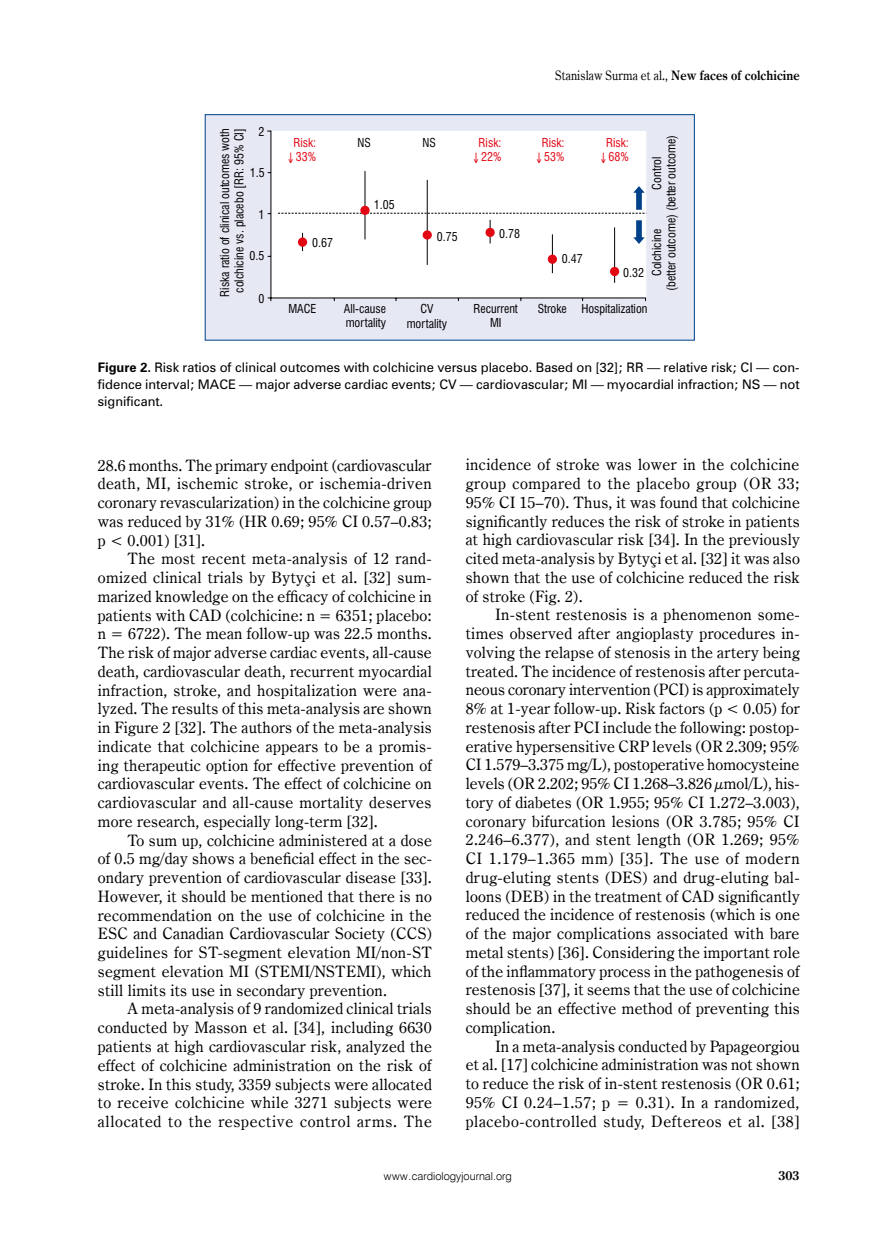
<style>
.page{position:relative;width:872px;height:1234px;background:#fff}
.page>*{position:absolute;margin:0;border:0;box-sizing:border-box;transform-origin:0 0}
.t1{font:15.75px/18.8px "Century Oldst EU";letter-spacing:.015em;color:#000;text-align:justify}
.t2{font:13.05px "Century Oldst EU";letter-spacing:.005em;color:#000;scale:.9 1}
.t3{font:700 12.75px "Century Oldst EU";color:#000}
.t4{font:12px/14.4px "Swis 721 Cn EU";color:#000}
.t5{font:12px/17.2px "Zurich PL";color:#000;text-align:justify}
.t6{font:12px "Swis 721 Cn EU";color:#e30613}
.t7{font:10.95px "Swis 721 Lt EU";color:#000}
.s1{font-weight:700}
</style>
<div class="page">
<div style="left:205px;top:115px;width:489px;height:225px;background:#e6e8f4"></div>
<div style="left:205px;top:114px;width:489px;height:226px;border:1px solid #004289"></div>
<div style="left:267px;top:130px;width:379px;height:172px;background:#fff"></div>
<hr style="left:614px;top:227px;width:1px;height:56px;background:#000">
<hr style="left:427px;top:180px;width:1px;height:85px;background:#000">
<hr style="left:365px;top:171px;width:1px;height:68px;background:#000">
<svg style="left:490px;top:220px;width:1px;height:23px"></svg>
<hr style="left:552px;top:234px;width:1px;height:39px;background:#000">
<div style="left:298px;top:237px;width:9px;height:10px;background:#e30613;border-radius:50%"></div>
<div style="left:422px;top:230px;width:10px;height:9px;background:#e30613;border-radius:50%"></div>
<div style="left:485px;top:228px;width:10px;height:9px;background:#e30613;border-radius:50%"></div>
<div style="left:548px;top:254px;width:9px;height:10px;background:#e30613;border-radius:50%"></div>
<div style="left:610px;top:267px;width:9px;height:9px;background:#e30613;border-radius:50%"></div>
<svg style="left:633px;top:220px;width:11px;height:24px"></svg>
<svg style="left:278px;top:186px;width:368px;height:28px;background:#f5f4f5"></svg>
<p class="t4" style="left:259px;top:124px;width:7px">2</p>
<p class="t4" style="left:217px;top:296px;width:170px;rotate:-90deg">Riska ratio of clinical outcomes woth colchicine vs. placebo [RR: 95% CI]</p>
<p class="t4" style="left:250px;top:165px;width:16px">1.5</p>
<p class="t4" style="left:259px;top:207px;width:7px">1</p>
<p class="t4" style="left:250px;top:249px;width:16px">0.5</p>
<p class="t4" style="left:259px;top:291px;width:7px">0</p>
<p class="t6" style="left:293px;top:134px;width:24px">Risk:</p>
<p class="t4" style="left:357px;top:135px;width:15px">NS</p>
<p class="t6" style="left:286px;top:149px;width:32px">➢33%</p>
<p class="t4" style="left:312px;top:236px;width:22px">0.67</p>
<p class="t4" style="left:374px;top:197px;width:22px">1.05</p>
<p class="t2" style="left:555px;top:68px;width:273px">Stanislaw Surma et al., <span class="s1">New faces of colchicine</span></p>
<p class="t4" style="left:422px;top:135px;width:15px">NS</p>
<p class="t6" style="left:478px;top:134px;width:24px">Risk:</p>
<p class="t6" style="left:471px;top:149px;width:32px">➢22%</p>
<p class="t6" style="left:541px;top:134px;width:24px">Risk:</p>
<p class="t6" style="left:534px;top:149px;width:32px">➢53%</p>
<p class="t4" style="left:437px;top:229px;width:22px">0.75</p>
<p class="t4" style="left:499px;top:226px;width:22px">0.78</p>
<p class="t4" style="left:562px;top:251px;width:22px">0.47</p>
<p class="t6" style="left:606px;top:134px;width:24px">Risk:</p>
<p class="t6" style="left:598px;top:149px;width:32px">➢68%</p>
<p class="t4" style="left:623px;top:265px;width:22px">0.32</p>
<p class="t4" style="left:649px;top:291px;width:157px;text-indent:15px;rotate:-90deg">Colchicine<br>(better outcome) (better outcome)</p>
<p class="t4" style="left:649px;top:189px;width:34px;rotate:-90deg">Control</p>
<p class="t4" style="left:288px;top:301px;width:30px">MACE</p>
<p class="t4" style="left:344px;top:301px;width:44px">All-cause mortality</p>
<p class="t4" style="left:407px;top:301px;width:42px;text-align:center">CV mortality</p>
<p class="t4" style="left:473px;top:301px;width:46px;text-align:center">Recurrent<br>MI</p>
<p class="t4" style="left:538px;top:301px;width:111px">Stroke Hospitalization</p>
<p class="t5" style="left:98px;top:358px;width:703px"><span class="s1">Figure 2.</span> Risk ratios of clinical outcomes with colchicine versus placebo. Based on [32]; RR — relative risk; CI — con&shy;fidence interval; MACE — major adverse cardiac events; CV — cardiovascular; MI — myocardial infraction; NS — not significant.</p>
<p class="t1" style="left:98px;top:456px;width:335px">28.6 months. The primary endpoint (cardiovascular death, MI, ischemic stroke, or ischemia-driven coronary revascularization) in the colchicine group was reduced by 31% (HR 0.69; 95% CI 0.57–0.83; p &lt; 0.001) [31].</p>
<p class="t1" style="left:98px;top:549px;width:335px;text-indent:30px">The most recent meta-analysis of 12 rand&shy;omized clinical trials by Bytyçi et al. [32] sum&shy;marized knowledge on the efficacy of colchicine in patients with CAD (colchicine: n = 6351; placebo: n = 6722). The mean follow-up was 22.5 months.<br>The risk of major adverse cardiac events, all-cause death, cardiovascular death, recurrent myocardial infraction, stroke, and hospitalization were ana&shy;lyzed. The results of this meta-analysis are shown in Figure 2 [32]. The authors of the meta-analysis indicate that colchicine appears to be a promis&shy;ing therapeutic option for effective prevention of cardiovascular events. The effect of colchicine on cardiovascular and all-cause mortality deserves more research, especially long-term [32].</p>
<p class="t1" style="left:98px;top:830px;width:335px;text-indent:30px">To sum up, colchicine administered at a dose of 0.5 mg/day shows a beneficial effect in the sec&shy;ondary prevention of cardiovascular disease [33].<br>However, it should be mentioned that there is no recommendation on the use of colchicine in the ESC and Canadian Cardiovascular Society (CCS) guidelines for ST-segment elevation MI/non-ST segment elevation MI (STEMI/NSTEMI), which still limits its use in secondary prevention.</p>
<p class="t1" style="left:98px;top:999px;width:335px;text-indent:30px">A meta-analysis of 9 randomized clinical trials conducted by Masson et al. [34], including 6630 patients at high cardiovascular risk, analyzed the effect of colchicine administration on the risk of stroke. In this study, 3359 subjects were allocated to receive colchicine while 3271 subjects were allocated to the respective control arms. The</p>
<p class="t1" style="left:466px;top:455px;width:336px">incidence of stroke was lower in the colchicine group compared to the placebo group (OR 33; 95% CI 15–70). Thus, it was found that colchicine significantly reduces the risk of stroke in patients at high cardiovascular risk [34]. In the previously cited meta-analysis by Bytyçi et al. [32] it was also shown that the use of colchicine reduced the risk of stroke (Fig. 2).</p>
<p class="t1" style="left:466px;top:605px;width:336px;text-indent:30px">In-stent restenosis is a phenomenon some&shy;times observed after angioplasty procedures in&shy;volving the relapse of stenosis in the artery being treated. The incidence of restenosis after percuta&shy;neous coronary intervention (PCI) is approximately 8% at 1-year follow-up. Risk factors (p &lt; 0.05) for restenosis after PCI include the following: postop&shy;erative hypersensitive CRP levels (OR 2.309; 95% CI 1.579–3.375 mg/L), postoperative homocysteine levels (OR 2.202; 95% CI 1.268–3.826 μmol/L), his&shy;tory of diabetes (OR 1.955; 95% CI 1.272–3.003), coronary bifurcation lesions (OR 3.785; 95% CI 2.246–6.377), and stent length (OR 1.269; 95% CI 1.179–1.365 mm) [35]. The use of modern drug-eluting stents (DES) and drug-eluting bal&shy;loons (DEB) in the treatment of CAD significantly reduced the incidence of restenosis (which is one of the major complications associated with bare metal stents) [36]. Considering the important role of the inflammatory process in the pathogenesis of restenosis [37], it seems that the use of colchicine should be an effective method of preventing this complication.</p>
<p class="t1" style="left:466px;top:1036px;width:335px;text-indent:30px">In a meta-analysis conducted by Papageorgiou et al. [17] colchicine administration was not shown to reduce the risk of in-stent restenosis (OR 0.61; 95% CI 0.24–1.57; p = 0.31). In a randomized, placebo-controlled study, Deftereos et al. [38]</p>
<p class="t7" style="left:384px;top:1169px;width:129px">www.cardiologyjournal.org</p>
<p class="t3" style="left:778px;top:1167px;width:23px">303</p>
</div>
